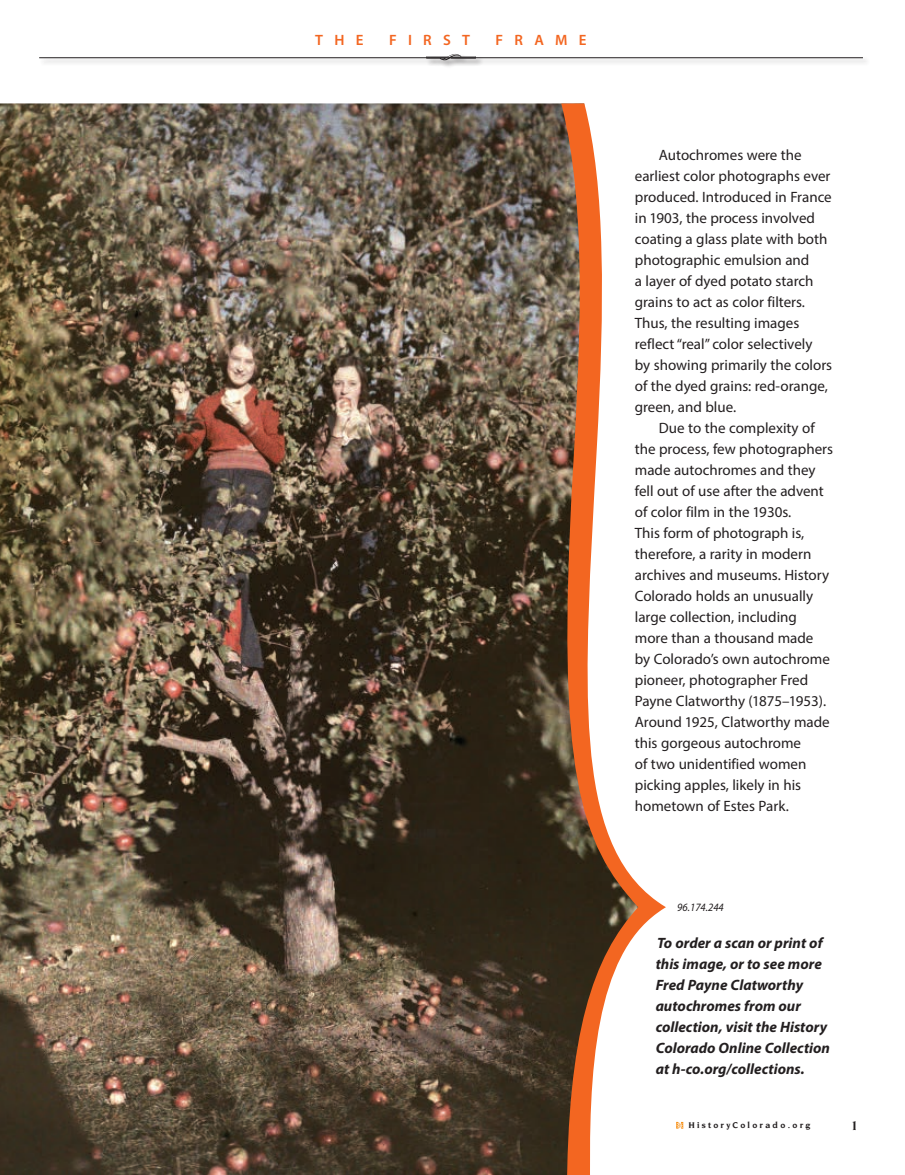
<style>
.page{position:relative;width:905px;height:1175px;background:#fff}
.page>*{position:absolute;margin:0;border:0;box-sizing:border-box;transform-origin:0 0}
.t1{font:15px/21px "Myriad Pro";color:#231f20}
.t2{font:italic 700 15px/21px "Myriad Pro";color:#231f20}
.t3{font:600 15px "Myriad Pro";letter-spacing:.75em;color:#f36621}
.t4{font:700 13.5px "Novarese";color:#231f20}
.t5{font:italic 11.25px "Myriad Pro";color:#231f20;scale:.95 1}
.t6{font:700 9px "Novarese";letter-spacing:.25em;color:#231f20}
</style>
<div class="page">
<svg style="left:676px;top:1121px;width:7px;height:7px"></svg>
<div style="left:38px;top:56px;width:832px;height:10px;background:#231f20;opacity:.5"></div>
<hr style="left:39px;top:57px;width:824px;height:1px;background:#231f20">
<div style="left:425px;top:53px;width:59px;height:15px;background:#231f20;opacity:.5"></div>
<svg style="left:426px;top:54px;width:50px;height:6px"></svg>
<img style="left:0;top:103px;width:555px;height:1071px">
<svg style="left:555px;top:103px;width:111px;height:1071px"></svg>
<p class="t3" style="left:315px;top:30px;width:50px">THE</p>
<p class="t3" style="left:389px;top:30px;width:82px">FIRST</p>
<p class="t3" style="left:495px;top:30px;width:92px">FRAME</p>
<p class="t1" style="left:634px;top:144px;width:199px;text-indent:24px">Autochromes were the earliest color photographs ever produced. Introduced in France in 1903, the process involved coating a glass plate with both photographic emulsion and<br>a layer of dyed potato starch grains to act as color filters.<br>Thus, the resulting images reflect “real” color selectively<br>by showing primarily the colors of the dyed grains: red-orange, green, and blue.</p>
<p class="t1" style="left:634px;top:417px;width:200px;text-indent:24px">Due to the complexity of the process, few photographers made autochromes and they fell out of use after the advent of color film in the 1930s.<br>This form of photograph is, therefore, a rarity in modern archives and museums. History<br>Colorado holds an unusually large collection, including more than a thousand made<br>by Colorado’s own autochrome pioneer, photographer Fred<br>Payne Clatworthy (1875–1953).<br>Around 1925, Clatworthy made this gorgeous autochrome<br>of two unidentified women picking apples, likely in his hometown of Estes Park.</p>
<p class="t5" style="left:677px;top:900px;width:51px">96.174.244</p>
<p class="t2" style="left:655px;top:932px;width:176px">To order a scan or print of this image, or to see more<br>Fred Payne Clatworthy autochromes from our collection, visit the History<br>Colorado Online Collection at h-co.org/collections.</p>
<p class="t6" style="left:688px;top:1120px;width:124px">HistoryColorado.org</p>
<p class="t4" style="left:850px;top:1118px;width:9px">1</p>
</div>
